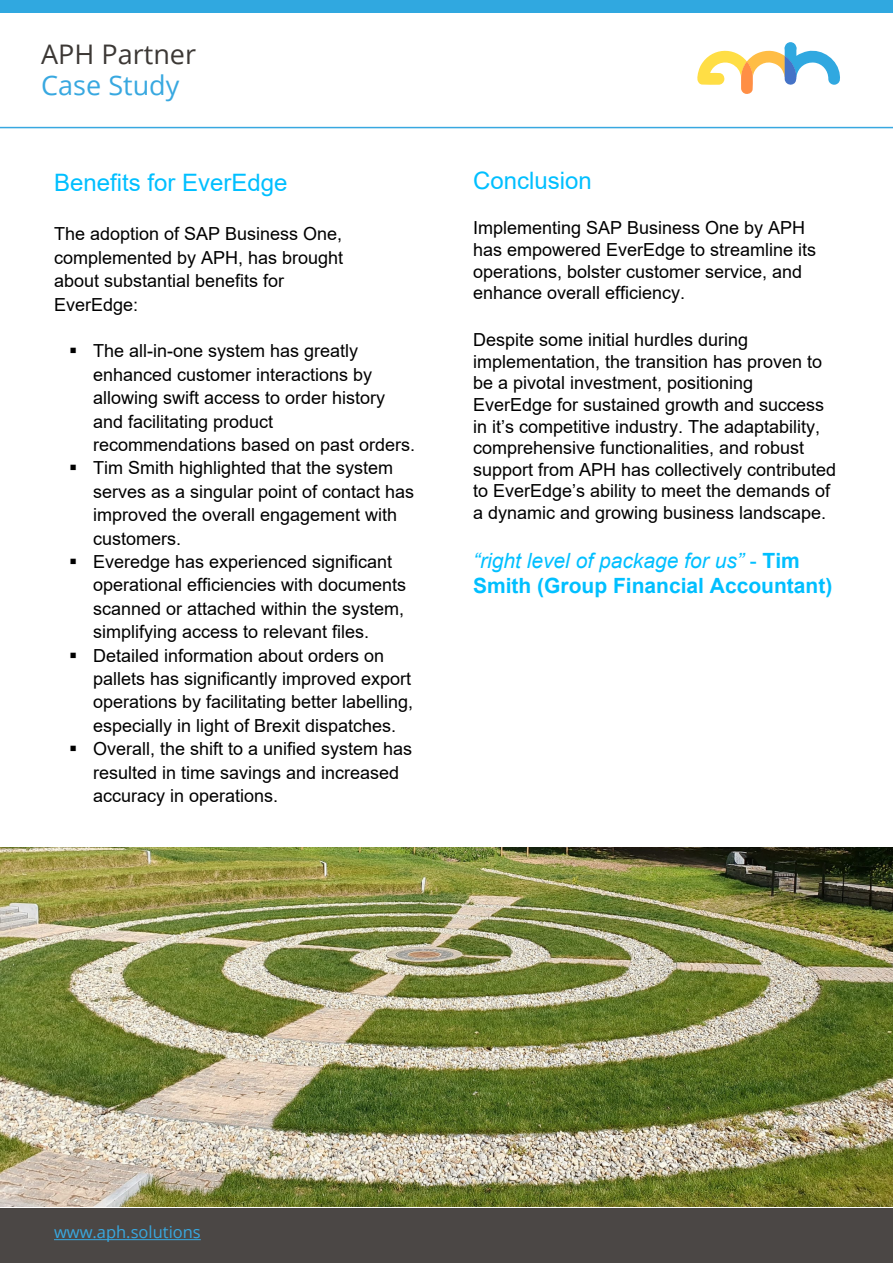
<style>
.page{position:relative;width:893px;height:1263px;background:#fff}
.page>*{position:absolute;margin:0;border:0;box-sizing:border-box;transform-origin:0 0}
.t1{font:27px "Open Sans";color:#3c3835}
.t2{font:27px "Open Sans";color:#38a8e0}
.t3{font:24px "Arial";color:#00bfff}
.t4{font:700 21px/25.2px "Arial";color:#00bfff}
.t5{font:18px/23.4px "Arial";color:#000}
.t6{font:16.5px "Open Sans";color:#38a8e0}
.s1{font-weight:400;font-style:italic}
.s2{font-weight:400}
</style>
<div class="page">
<svg style="left:0;top:42px;width:893px;height:86px"></svg>
<div style="left:1px;top:1209px;width:892px;height:54px;background:#4b4745"></div>
<hr style="left:54px;top:1239px;width:147px;height:1px;background:#38a8e0">
<div style="left:0;top:0;width:893px;height:13px;background:#30a8e0"></div>
<svg style="left:697px;top:44px;width:144px;height:50px"></svg>
<div style="left:785px;top:42px;width:11px;height:12px;background:#30a8e0;border-radius:50%"></div>
<img style="left:0;top:848px;width:893px;height:359px">
<h1 class="t1" style="left:41px;top:35px;width:156px">APH Partner</h1>
<h1 class="t2" style="left:41px;top:67px;width:140px">Case Study</h1>
<h2 class="t3" style="left:54px;top:166px;width:235px">Benefits for EverEdge</h2>
<p class="t5" style="left:54px;top:222px;width:291px">The adoption of SAP Business One, complemented by APH, has brought about substantial benefits for<br>EverEdge:</p>
<p class="t5" style="left:93px;top:339px;width:324px;text-indent:-24px">▪ The all-in-one system has greatly enhanced customer interactions by allowing swift access to order history and facilitating product recommendations based on past orders.</p>
<p class="t5" style="left:93px;top:456px;width:323px;text-indent:-24px">▪ Tim Smith highlighted that the system serves as a singular point of contact has improved the overall engagement with customers.</p>
<p class="t5" style="left:93px;top:550px;width:315px;text-indent:-24px">▪ Everedge has experienced significant operational efficiencies with documents scanned or attached within the system, simplifying access to relevant files.</p>
<p class="t5" style="left:93px;top:643px;width:322px;text-indent:-24px">▪ Detailed information about orders on pallets has significantly improved export operations by facilitating better labelling, especially in light of Brexit dispatches.</p>
<p class="t5" style="left:93px;top:737px;width:321px;text-indent:-24px">▪ Overall, the shift to a unified system has resulted in time savings and increased accuracy in operations.</p>
<h2 class="t3" style="left:473px;top:164px;width:120px">Conclusion</h2>
<p class="t5" style="left:473px;top:217px;width:345px;line-height:21.6px">Implementing SAP Business One by APH has empowered EverEdge to streamline its operations, bolster customer service, and enhance overall efficiency.</p>
<p class="t5" style="left:473px;top:329px;width:365px;line-height:21.6px">Despite some initial hurdles during implementation, the transition has proven to be a pivotal investment, positioning EverEdge for sustained growth and success in it’s competitive industry. The adaptability, comprehensive functionalities, and robust support from APH has collectively contributed to EverEdge’s ability to meet the demands of a dynamic and growing business landscape.</p>
<p class="t4" style="left:473px;top:548px;width:361px"><span class="s1">“right level of package for us”</span> <span class="s2">-</span> Tim<br>Smith (Group Financial Accountant)</p>
<p class="t6" style="left:54px;top:1221px;width:148px">www.aph.solutions</p>
</div>
